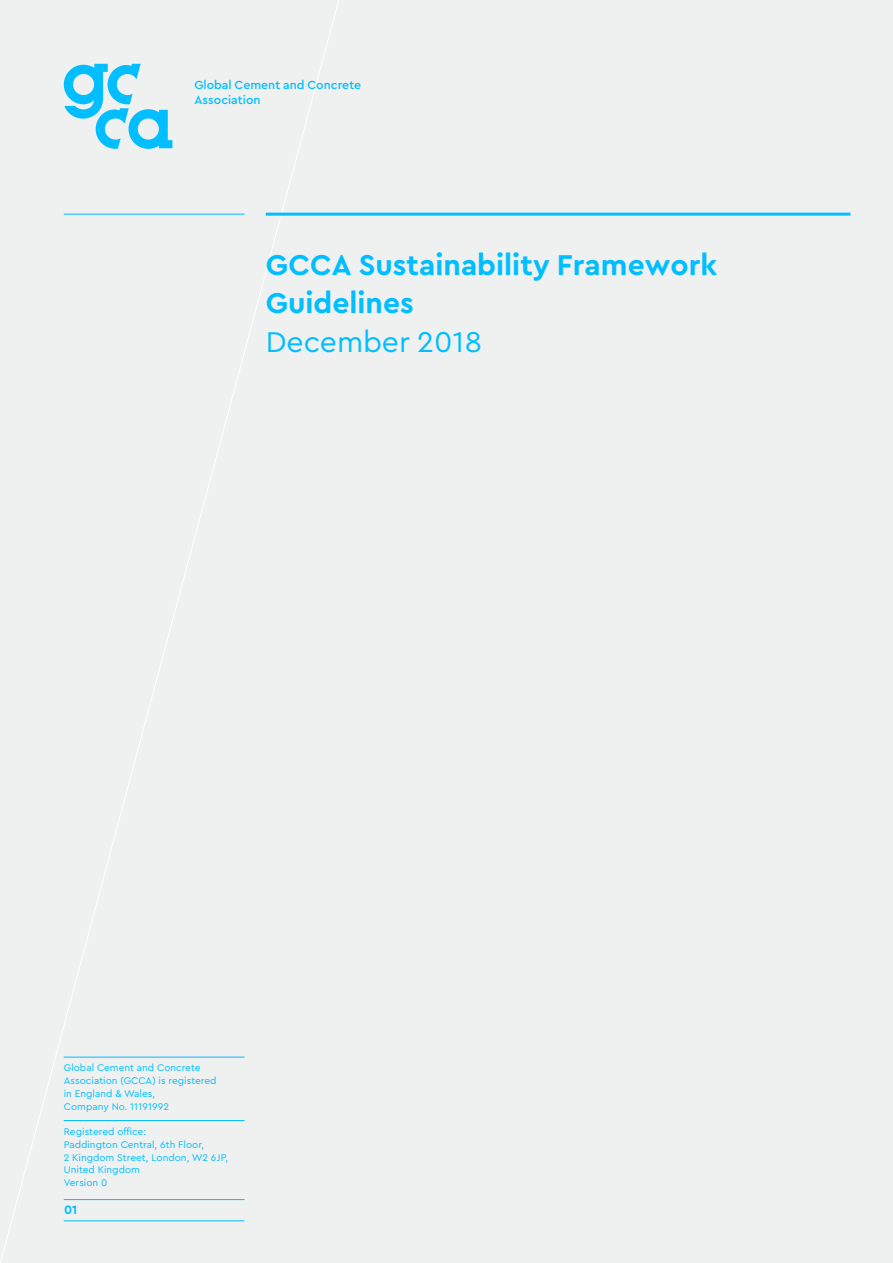
<style>
.page{position:relative;width:893px;height:1263px;background:#eff0f0}
.page>*{position:absolute;margin:0;border:0;box-sizing:border-box;transform-origin:0 0}
.Cover_Heading_Blue{font:700 30px/38.2px "Cera PRO";color:#00beff}
.t1{font:700 12.75px "Cera PRO";color:#00beff}
.t2{font:500 12.3px/15px "Cera PRO";color:#00beff}
.t3{font:10.2px/12.8px "Cera PRO";color:#00beff}
.s1{font-weight:400}
</style>
<div class="page">
<svg style="left:64px;top:64px;width:108px;height:85px"></svg>
<hr style="left:266px;top:213px;width:584px;height:3px;background:#00beff">
<hr style="left:64px;top:214px;width:180px;height:1px;background:#00beff">
<hr style="left:64px;top:1220px;width:180px;height:1px;background:#00beff">
<hr style="left:64px;top:1199px;width:180px;height:1px;background:#00beff">
<hr style="left:64px;top:1120px;width:180px;height:1px;background:#00beff">
<hr style="left:64px;top:1057px;width:180px;height:1px;background:#00beff">
<p class="t2" style="left:194px;top:76px;width:168px">Global Cement and Concrete<br>Association</p>
<p class="Cover_Heading_Blue" style="left:266px;top:245px;width:453px">GCCA Sustainability Framework<br>Guidelines<br><span class="s1">December 2018</span></p>
<p class="t3" style="left:64px;top:1061px;width:154px">Global Cement and Concrete<br>Association (GCCA) is registered in England &amp; Wales,<br>Company No. 11191992</p>
<p class="t3" style="left:64px;top:1125px;width:166px">Registered office:<br>Paddington Central, 6th Floor,<br>2 Kingdom Street, London, W2 6JP,<br>United Kingdom<br>Version 0</p>
<p class="t1" style="left:64px;top:1201px;width:15px">01</p>
</div>
